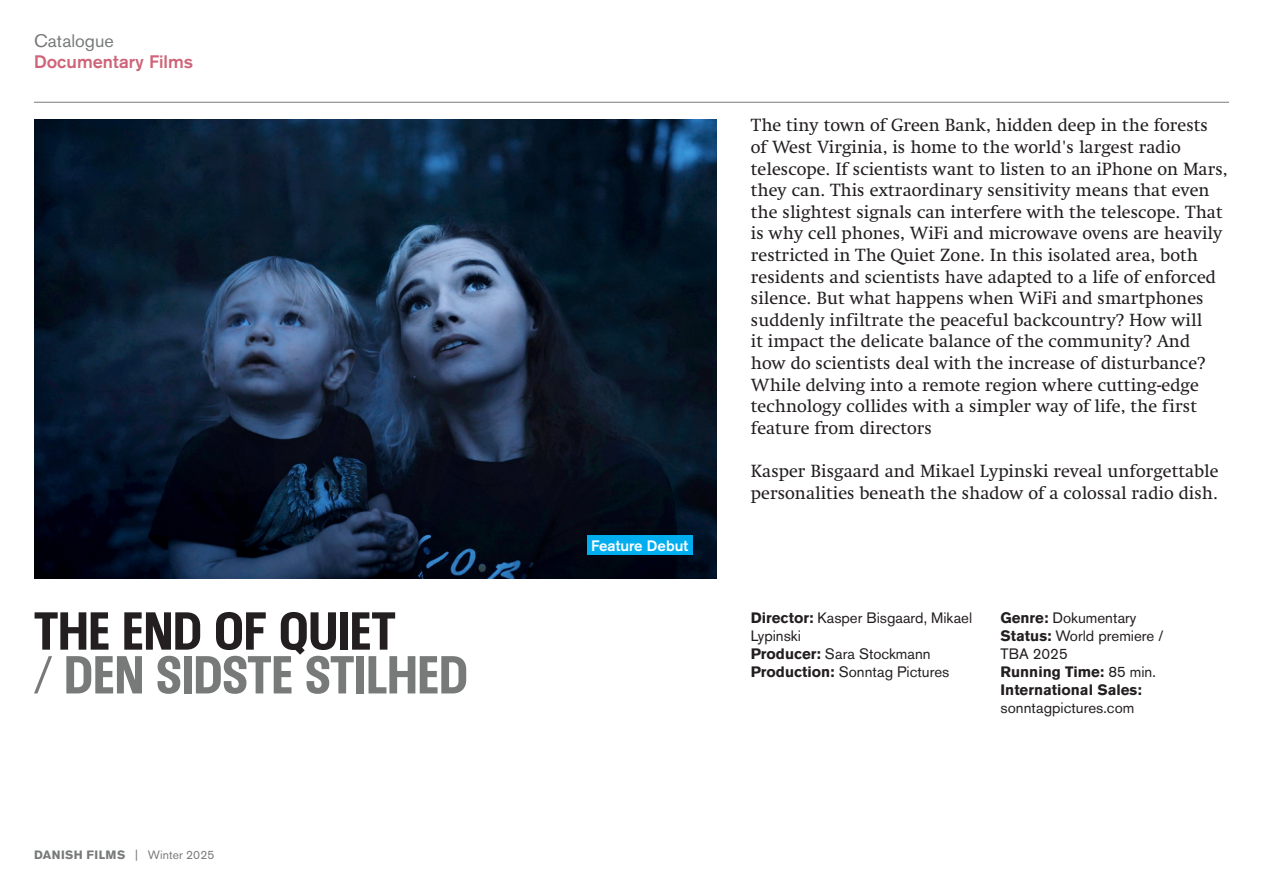
<style>
.page{position:relative;width:1263px;height:893px;background:#fff}
.page>*{position:absolute;margin:0;border:0;box-sizing:border-box;transform-origin:0 0}
.DanishTitle{font:700 54px "Hollton";color:#777a79}
.ForeignTitle{font:700 54px "Hollton";color:#231f20}
.Description{font:18px/21.6px "Swift LT Std";color:#231f20}
.t1{font:500 18px "Akzidenz Grotesk Pro";color:#cf6478}
.t2{font:18px "Akzidenz Grotesk Pro";color:#777a79}
.RunningTime{font:700 15px/18px "Akzidenz Grotesk Pro";color:#231f20}
.Description-2{font:15px/18px "Akzidenz Grotesk Pro";color:#231f20}
.DanishRelease{font:15px "Akzidenz Grotesk Pro";color:#231f20}
.Production{font:15px "Akzidenz Grotesk Pro";color:#231f20}
.Producer{font:15px "Akzidenz Grotesk Pro";color:#231f20}
.Genre{font:15px "Akzidenz Grotesk Pro";color:#231f20}
.t3{font:500 15px "Akzidenz Grotesk Pro";color:#fff}
.t4{font:700 12px "Akzidenz Grotesk Pro";letter-spacing:.035em;color:#777a79}
.s1{font-weight:400}
.s2{font-weight:700}
</style>
<div class="page">
<hr style="left:34px;top:102px;width:1195px;height:1px;background:#777a79">
<img style="left:34px;top:119px;width:683px;height:459px">
<div style="left:587px;top:536px;width:105px;height:19px;background:#00aeef"></div>
<p class="t2" style="left:34px;top:29px;width:81px">Catalogue</p>
<p class="t1" style="left:34px;top:50px;width:161px">Documentary Films</p>
<p class="ForeignTitle" style="left:34px;top:599px;width:363px">THE END OF QUIET</p>
<p class="DanishTitle" style="left:34px;top:643px;width:436px">/ DEN SIDSTE STILHED</p>
<p class="t4" style="left:34px;top:847px;width:182px">DANISH FILMS <span class="s1">| Winter 2025</span></p>
<p class="t3" style="left:591px;top:536px;width:99px">Feature Debut</p>
<p class="Description" style="left:751px;top:115px;width:478px">The tiny town of Green Bank, hidden deep in the forests of West Virginia, is home to the world's largest radio telescope. If scientists want to listen to an iPhone on Mars, they can. This extraordinary sensitivity means that even the slightest signals can interfere with the telescope. That is why cell phones, WiFi and microwave ovens are heavily restricted in The Quiet Zone. In this isolated area, both residents and scientists have adapted to a life of enforced silence. But what happens when WiFi and smartphones suddenly infiltrate the peaceful backcountry? How will<br>it impact the delicate balance of the community? And how do scientists deal with the increase of disturbance?<br>While delving into a remote region where cutting-edge technology collides with a simpler way of life, the first feature from directors</p>
<p class="Description" style="left:751px;top:460px;width:469px">Kasper Bisgaard and Mikael Lypinski reveal unforgettable personalities beneath the shadow of a colossal radio dish.</p>
<p class="Description-2" style="left:751px;top:609px;width:223px"><span class="s2">Director:</span> Kasper Bisgaard, Mikael<br>Lypinski</p>
<p class="Producer" style="left:751px;top:644px;width:181px"><span class="s2">Producer:</span> Sara Stockmann</p>
<p class="Production" style="left:751px;top:662px;width:200px"><span class="s2">Production:</span> Sonntag Pictures</p>
<p class="Genre" style="left:1000px;top:608px;width:137px"><span class="s2">Genre:</span> Dokumentary</p>
<p class="DanishRelease" style="left:1000px;top:626px;width:164px"><span class="s2">Status:</span> World premiere /</p>
<p class="DanishRelease" style="left:1000px;top:644px;width:69px">TBA 2025</p>
<p class="RunningTime" style="left:1000px;top:662px;width:157px">Running Time: <span class="s1">85 min.</span></p>
<p class="RunningTime" style="left:1000px;top:680px;width:143px">International Sales: <span class="s1">sonntagpictures.com</span></p>
</div>
